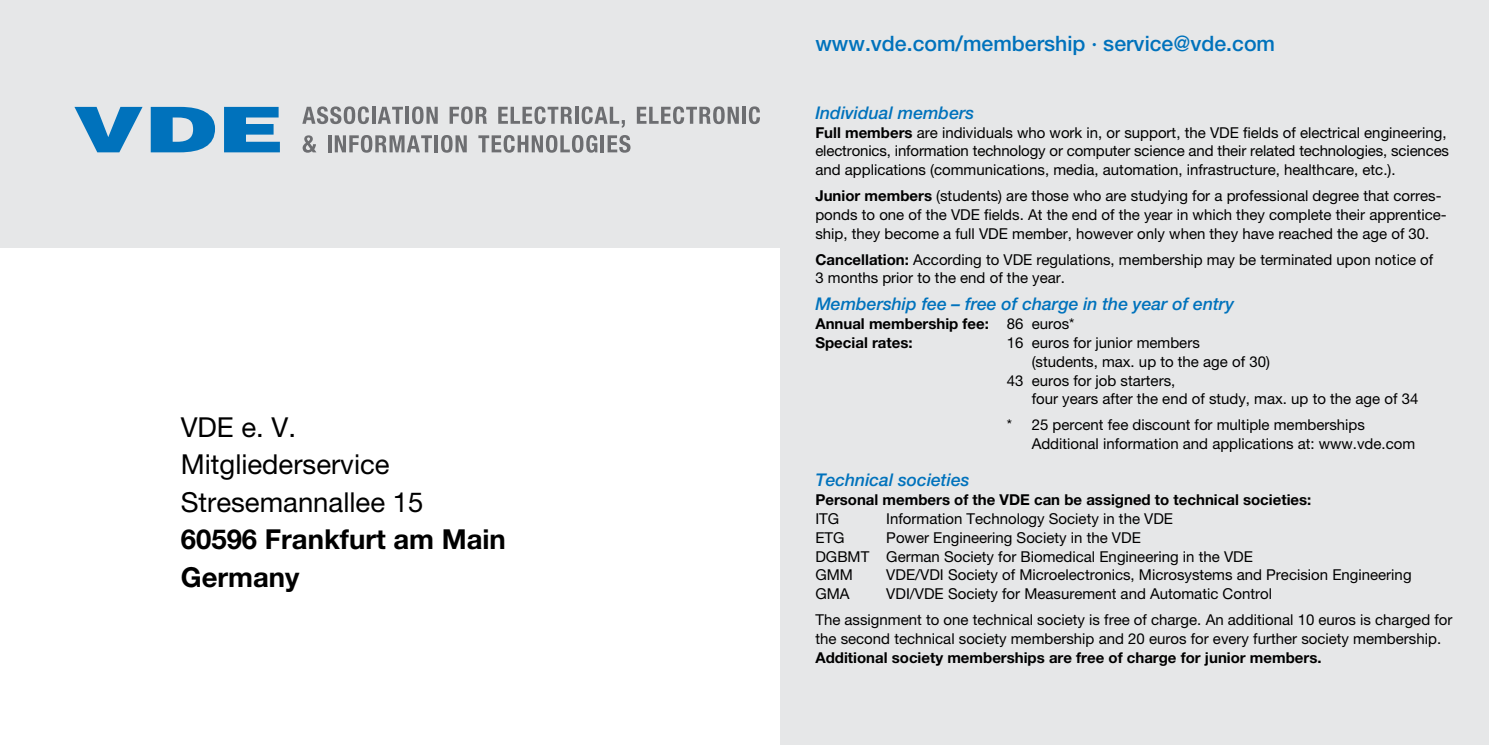
<style>
.page{position:relative;width:1489px;height:745px;background:#fff}
.page>*{position:absolute;margin:0;border:0;box-sizing:border-box;transform-origin:0 0}
.t1{font:27.5px/37.5px "Helvetica Neue LT Std";color:#000}
.t2{font:700 27.5px/37.5px "Helvetica Neue LT Std";color:#000}
.t3{font:500 21.25px "Helvetica Neue LT Std";color:#0072bc}
.t4{font:italic 500 17.5px "Helvetica Neue LT Std";color:#0072bc}
.t5{font:15px/18.8px "Helvetica Neue LT Std";color:#000}
.t6{font:700 15px/18.8px "Helvetica Neue LT Std";color:#000}
.s1{font-weight:700}
.s2{font-weight:400}
</style>
<div class="page">
<div style="left:0;top:0;width:1488px;height:744px;background:#e6e7e8"></div>
<div style="left:0;top:248px;width:780px;height:496px;background:#fff"></div>
<svg style="left:74px;top:107px;width:68px;height:45px"></svg>
<svg style="left:151px;top:107px;width:64px;height:45px"></svg>
<svg style="left:224px;top:107px;width:56px;height:45px"></svg>
<svg style="left:302px;top:106px;width:67px;height:18px"></svg>
<hr style="left:372px;top:107px;width:3px;height:17px;background:#6d6e71">
<svg style="left:378px;top:107px;width:25px;height:17px"></svg>
<hr style="left:405px;top:107px;width:4px;height:17px;background:#6d6e71">
<svg style="left:412px;top:106px;width:26px;height:18px"></svg>
<svg style="left:449px;top:106px;width:38px;height:18px"></svg>
<svg style="left:498px;top:106px;width:74px;height:18px"></svg>
<hr style="left:575px;top:107px;width:3px;height:17px;background:#6d6e71">
<svg style="left:581px;top:106px;width:44px;height:22px"></svg>
<svg style="left:636px;top:106px;width:102px;height:18px"></svg>
<hr style="left:742px;top:107px;width:3px;height:17px;background:#6d6e71">
<svg style="left:748px;top:106px;width:12px;height:18px"></svg>
<svg style="left:302px;top:135px;width:14px;height:18px"></svg>
<hr style="left:328px;top:135px;width:3px;height:17px;background:#6d6e71">
<svg style="left:335px;top:135px;width:97px;height:18px"></svg>
<hr style="left:434px;top:135px;width:4px;height:17px;background:#6d6e71">
<svg style="left:441px;top:135px;width:26px;height:18px"></svg>
<svg style="left:478px;top:135px;width:119px;height:18px"></svg>
<hr style="left:600px;top:135px;width:4px;height:17px;background:#6d6e71">
<svg style="left:607px;top:135px;width:23px;height:18px"></svg>
<h1 class="t1" style="left:181px;top:407px;width:244px">VDE e. V.<br>Mitgliederservice<br>Stresemannallee 15</h1>
<h1 class="t2" style="left:181px;top:519px;width:326px">60596 Frankfurt am Main<br>Germany</h1>
<h2 class="t3" style="left:815px;top:30px;width:461px">www.vde.com/membership · service@vde.com</h2>
<p class="t4" style="left:815px;top:102px;width:160px">Individual members</p>
<p class="t5" style="left:815px;top:123px;width:635px"><span class="s1">Full members</span> are individuals who work in, or support, the VDE fields of electrical engineering, electronics, information technology or computer science and their related technologies, sciences and applications (communications, media, automation, infrastructure, healthcare, etc.).</p>
<p class="t5" style="left:815px;top:186px;width:632px"><span class="s1">Junior members</span> (students) are those who are studying for a professional degree that corres&shy;ponds to one of the VDE fields. At the end of the year in which they complete their apprentice&shy;ship, they become a full VDE member, however only when they have reached the age of 30.</p>
<p class="t5" style="left:815px;top:249px;width:619px"><span class="s1">Cancellation:</span> According to VDE regulations, membership may be terminated upon notice of<br>3 months prior to the end of the year.</p>
<p class="t4" style="left:815px;top:293px;width:420px">Membership fee – free of charge in the year of entry</p>
<p class="t6" style="left:815px;top:314px;width:260px">Annual membership fee: <span class="s2">86 euros*<br></span>Special rates:</p>
<p class="t5" style="left:1006px;top:333px;width:194px">16 euros for junior members</p>
<p class="t5" style="left:1031px;top:351px;width:240px">(students, max. up to the age of 30)</p>
<p class="t5" style="left:1006px;top:370px;width:170px">43 euros for job starters,</p>
<p class="t5" style="left:1031px;top:389px;width:388px">four years after the end of study, max. up to the age of 34</p>
<p class="t5" style="left:1031px;top:415px;width:385px;text-indent:-25px">* 25 percent fee discount for multiple memberships<br>Additional information and applications at: www.vde.com</p>
<p class="t4" style="left:815px;top:469px;width:156px">Technical societies</p>
<p class="t6" style="left:815px;top:490px;width:497px">Personal members of the VDE can be assigned to technical societies:</p>
<p class="t5" style="left:815px;top:508px;width:25px">ITG</p>
<p class="t5" style="left:886px;top:508px;width:288px">Information Technology Society in the VDE</p>
<p class="t5" style="left:815px;top:527px;width:31px">ETG</p>
<p class="t5" style="left:815px;top:527px;width:439px;text-indent:71px">Power Engineering Society in the VDE<br>DGBMT German Society for Biomedical Engineering in the VDE<br>GMM</p>
<p class="t5" style="left:886px;top:565px;width:527px">VDE/VDI Society of Microelectronics, Microsystems and Precision Engineering</p>
<p class="t5" style="left:815px;top:583px;width:36px">GMA</p>
<p class="t5" style="left:815px;top:580px;width:638px;line-height:25.8px;text-indent:71px">VDI/VDE Society for Measurement and Automatic Control<br>The assignment to one technical society is free of charge. An additional 10 euros is charged for</p>
<p class="t5" style="left:815px;top:628px;width:627px">the second technical society membership and 20 euros for every further society membership.</p>
<p class="t6" style="left:815px;top:647px;width:507px">Additional society memberships are free of charge for junior members.</p>
</div>
